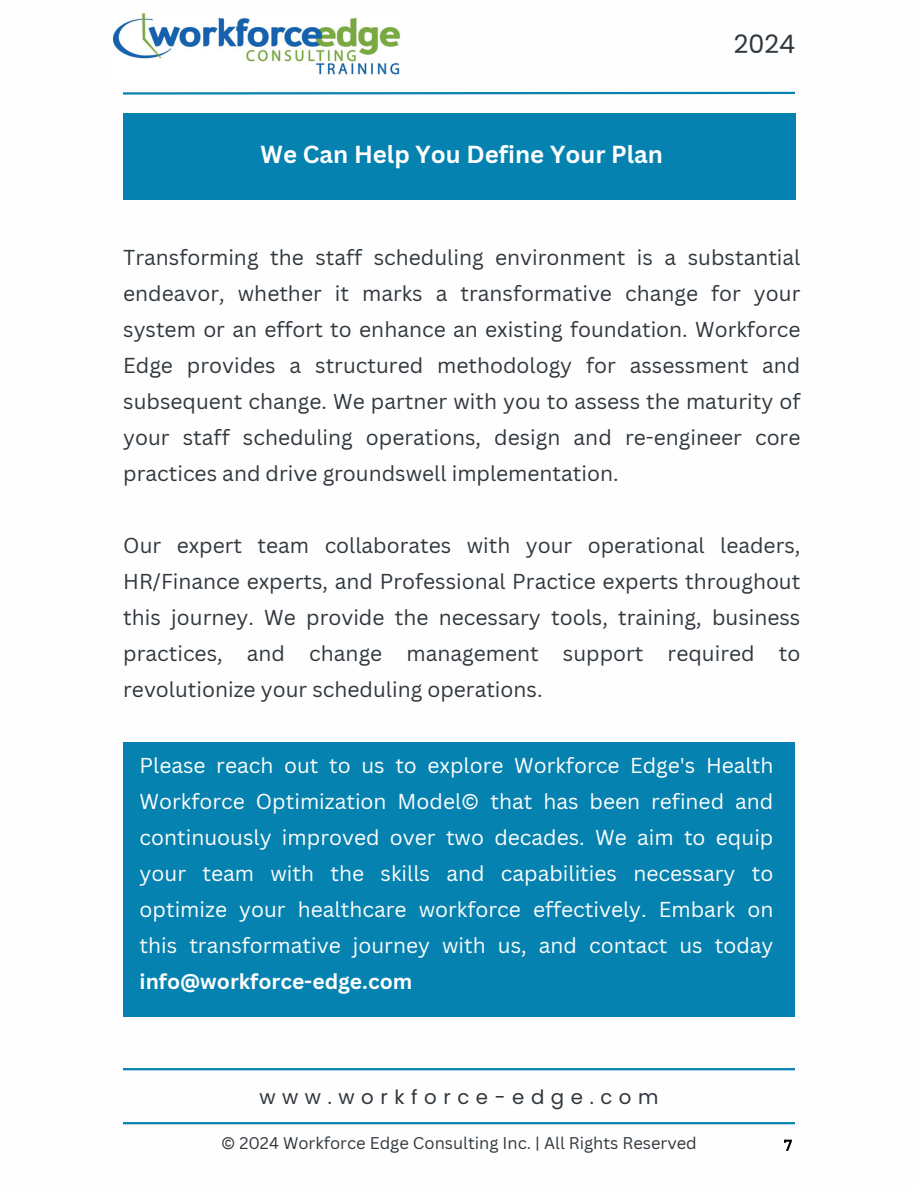
<style>
.page{position:relative;width:918px;height:1188px;background:#fff}
.page>*{position:absolute;margin:0;border:0;box-sizing:border-box;transform-origin:0 0}
.t1{font:25.35px "Poppins";color:#31373e}
.t2{font:700 24px "Canva Sans";color:#fff}
.t3{font:21px/36px "Canva Sans";color:#31373e;text-align:justify}
.t4{font:21px/36px "Canva Sans";color:#fdfefd;text-align:justify}
.t5{font:19.8px "Poppins";letter-spacing:.335em;color:#31373e}
.t6{font:16.5px "Canva Sans";color:#31373e}
.s1{font-weight:700}
</style>
<div class="page">
<svg style="left:123px;top:91px;width:672px;height:4px"></svg>
<hr style="left:123px;top:1122px;width:672px;height:2px;background:#0582af">
<img style="left:113px;top:13px;width:288px;height:62px">
<hr style="left:123px;top:1068px;width:672px;height:2px;background:#0582af">
<div style="left:123px;top:113px;width:672px;height:87px;background:#0582af"></div>
<div style="left:123px;top:742px;width:672px;height:274px;background:#0582af"></div>
<svg style="left:784px;top:1140px;width:8px;height:11px"></svg>
<p class="t2" style="left:261px;top:137px;width:404px">We Can Help You Define Your Plan</p>
<h3 class="t1" style="left:734px;top:27px;width:63px">2024</h3>
<h2 class="t3" style="left:123px;top:239px;width:679px">Transforming the staff scheduling environment is a substantial endeavor, whether it marks a transformative change for your system or an effort to enhance an existing foundation. Workforce Edge provides a structured methodology for assessment and subsequent change. We partner with you to assess the maturity of your staff scheduling operations, design and re-engineer core practices and drive groundswell implementation.</h2>
<h1 class="t3" style="left:123px;top:527px;width:679px">Our expert team collaborates with your operational leaders, HR/Finance experts, and Professional Practice experts throughout this journey. We provide the necessary tools, training, business practices, and change management support required to revolutionize your scheduling operations.</h1>
<h3 class="t4" style="left:140px;top:747px;width:635px">Please reach out to us to explore Workforce Edge's Health Workforce Optimization Model© that has been refined and continuously improved over two decades. We aim to equip your team with the skills and capabilities necessary to optimize your healthcare workforce effectively. Embark on this transformative journey with us, and contact us today <span class="s1">info@workforce-edge.com</span></h3>
<h3 class="t5" style="left:259px;top:1083px;width:401px">www.workforce-edge.com</h3>
<h3 class="t6" style="left:221px;top:1132px;width:477px">© 2024 Workforce Edge Consulting Inc. | All Rights Reserved</h3>
</div>
